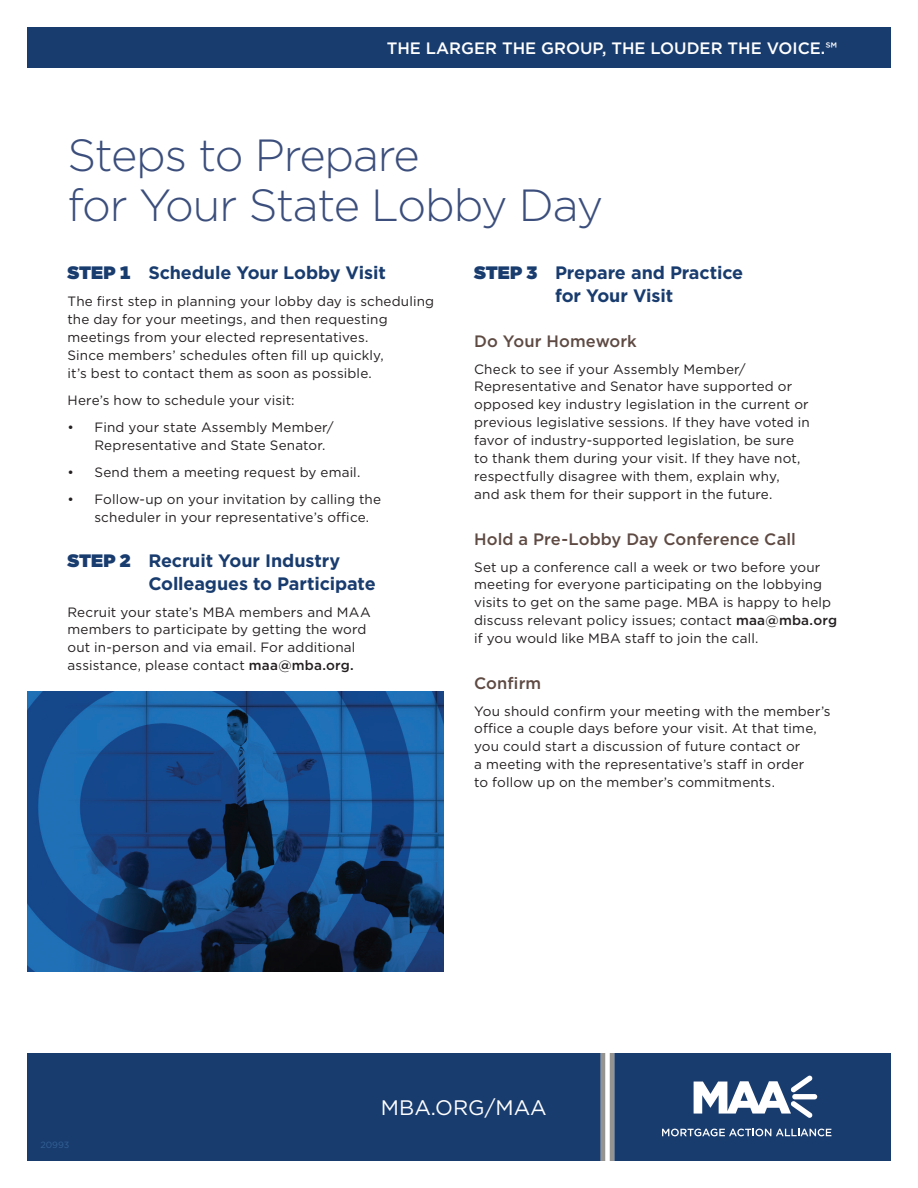
<style>
.page{position:relative;width:918px;height:1188px;background:#fff}
.page>*{position:absolute;margin:0;border:0;box-sizing:border-box;transform-origin:0 0}
.t1{font:300 45px/49.5px "Gotham";letter-spacing:-.03em;color:#3b4e7c}
.t2{font:21px "Gotham";color:#fff}
.t3{font:700 18px/22.5px "Gotham";letter-spacing:-.01em;color:#193c6f}
.t4{font:500 16.5px "Gotham";letter-spacing:.005em;color:#5e4a43}
.t5{font:500 16.5px "Gotham";color:#fff}
.t6{font:13.5px/18px "Gotham";letter-spacing:.01em;color:#231f20}
.t7{font:9px "Gotham";color:#326195}
.s1{font-weight:900}
.s2{font-weight:500}
</style>
<div class="page">
<div style="left:27px;top:27px;width:864px;height:41px;background:#193c6f"></div>
<div style="left:27px;top:1053px;width:864px;height:108px;background:#193c6f"></div>
<svg style="left:605px;top:1053px;width:5px;height:108px"></svg>
<hr style="left:610px;top:1053px;width:4px;height:108px;background:#969491">
<hr style="left:601px;top:1053px;width:4px;height:108px;background:#969491">
<svg style="left:662px;top:1129px;width:169px;height:7px"></svg>
<div style="left:792px;top:1094px;width:25px;height:5px;background:#fff;border-radius:3px"></div>
<svg style="left:694px;top:1076px;width:119px;height:42px"></svg>
<img style="left:27px;top:691px;width:417px;height:280px">
<p class="t5" style="left:387px;top:37px;width:452px">THE LARGER THE GROUP, THE LOUDER THE VOICE.℠</p>
<h1 class="t1" style="left:68px;top:129px;width:537px">Steps to Prepare<br>for Your State Lobby Day</h1>
<h3 class="t3" style="left:68px;top:261px;width:320px"><span class="s1">STEP 1</span> Schedule Your Lobby Visit</h3>
<p class="t6" style="left:68px;top:292px;width:368px">The first step in planning your lobby day is scheduling the day for your meetings, and then requesting meetings from your elected representatives.<br>Since members’ schedules often fill up quickly,<br>it’s best to contact them as soon as possible.</p>
<p class="t6" style="left:68px;top:391px;width:229px">Here’s how to schedule your visit:</p>
<p class="t6" style="left:94px;top:418px;width:241px;text-indent:-27px">• Find your state Assembly Member/<br>Representative and State Senator.</p>
<p class="t6" style="left:68px;top:463px;width:294px">• Send them a meeting request by email.</p>
<p class="t6" style="left:94px;top:490px;width:288px;text-indent:-27px">• Follow-up on your invitation by calling the scheduler in your representative’s office.</p>
<h3 class="t3" style="left:148px;top:549px;width:229px;text-indent:-81px"><span class="s1">STEP 2</span> Recruit Your Industry<br>Colleagues to Participate</h3>
<p class="t6" style="left:68px;top:602px;width:305px">Recruit your state’s MBA members and MAA members to participate by getting the word out in-person and via email. For additional assistance, please contact <span class="s2">maa@mba.org.</span></p>
<h3 class="t3" style="left:474px;top:261px;width:271px;text-align:center"><span class="s1">STEP 3</span> Prepare and Practice for Your Visit</h3>
<p class="t4" style="left:474px;top:330px;width:164px">Do Your Homework</p>
<p class="t6" style="left:474px;top:359px;width:337px">Check to see if your Assembly Member/ Representative and Senator have supported or opposed key industry legislation in the current or previous legislative sessions. If they have voted in favor of industry-supported legislation, be sure to thank them during your visit. If they have not, respectfully disagree with them, explain why,<br>and ask them for their support in the future.</p>
<p class="t4" style="left:474px;top:528px;width:323px">Hold a Pre-Lobby Day Conference Call</p>
<p class="t6" style="left:474px;top:557px;width:364px">Set up a conference call a week or two before your meeting for everyone participating on the lobbying visits to get on the same page. MBA is happy to help discuss relevant policy issues; contact <span class="s2">maa@mba.org </span>if you would like MBA staff to join the call.</p>
<p class="t4" style="left:474px;top:672px;width:68px">Confirm</p>
<p class="t6" style="left:474px;top:701px;width:358px">You should confirm your meeting with the member’s office a couple days before your visit. At that time, you could start a discussion of future contact or<br>a meeting with the representative’s staff in order<br>to follow up on the member’s commitments.</p>
<p class="t7" style="left:40px;top:1139px;width:30px">20993</p>
<h2 class="t2" style="left:381px;top:1095px;width:167px">MBA.ORG/MAA</h2>
</div>
